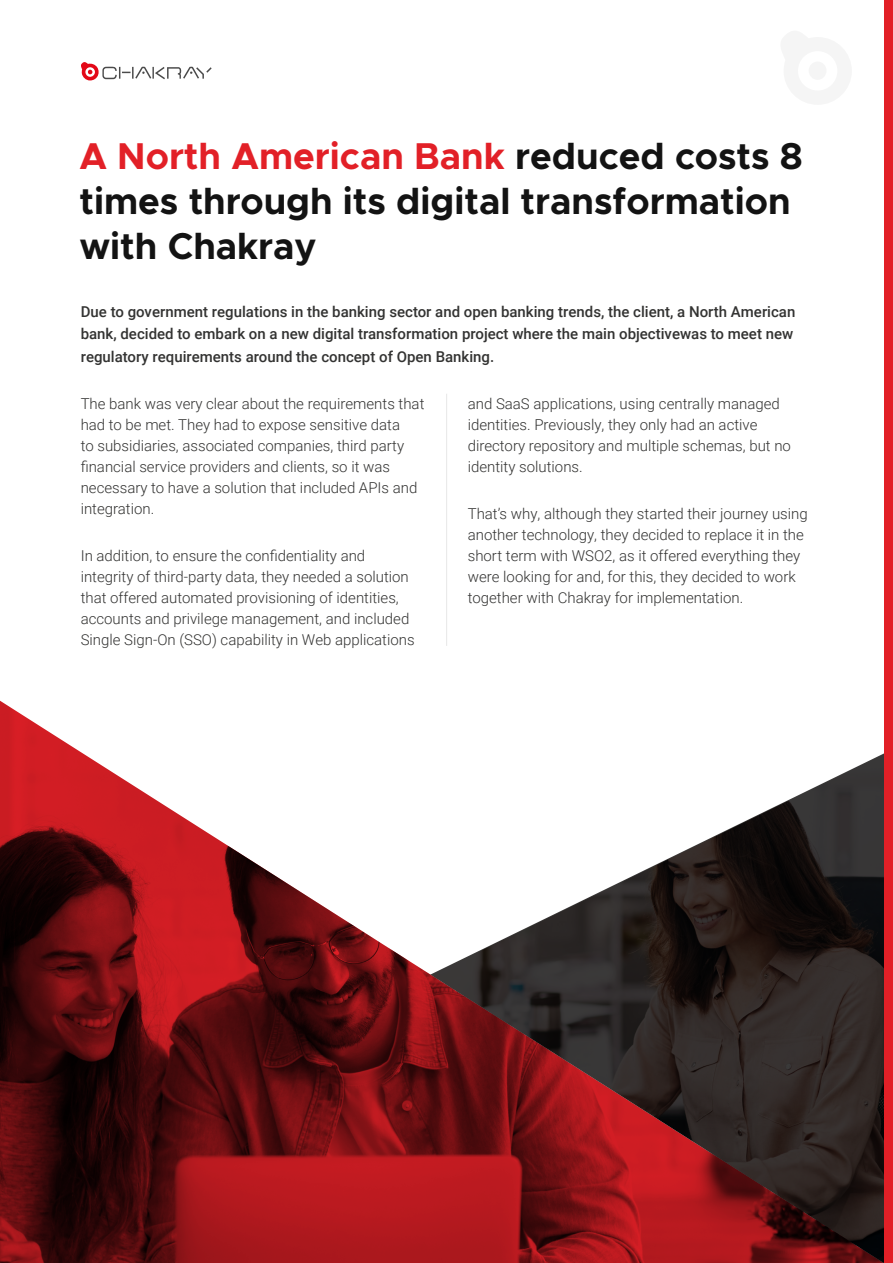
<style>
.page{position:relative;width:893px;height:1263px;background:#fff}
.page>*{position:absolute;margin:0;border:0;box-sizing:border-box;transform-origin:0 0}
.t1{font:700 37.5px/45px "Metropolis";color:#131313}
.t2{font:300 15px/21px "Roboto";color:#333332}
.t3{font:500 15px/22.5px "Roboto";color:#333332}
.s1{color:#e22027}
</style>
<div class="page">
<svg style="left:81px;top:62px;width:131px;height:18px"></svg>
<svg style="left:0;top:700px;width:884px;height:563px"></svg>
<hr style="left:446px;top:394px;width:1px;height:252px;background:#e7e7e7">
<div style="left:884px;top:0;width:9px;height:1263px;background:#e22027"></div>
<h1 class="t1" style="left:79px;top:133px;width:725px"><span class="s1">A North American Bank</span> reduced costs 8 times through its digital transformation with Chakray</h1>
<p class="t3" style="left:81px;top:300px;width:716px">Due to government regulations in the banking sector and open banking trends, the client, a North American bank, decided to embark on a new digital transformation project where the main objectivewas to meet new regulatory requirements around the concept of Open Banking.</p>
<p class="t2" style="left:81px;top:393px;width:345px">The bank was very clear about the requirements that had to be met. They had to expose sensitive data<br>to subsidiaries, associated companies, third party financial service providers and clients, so it was necessary to have a solution that included APIs and integration.</p>
<p class="t2" style="left:81px;top:545px;width:335px">In addition, to ensure the confidentiality and integrity of third-party data, they needed a solution that offered automated provisioning of identities, accounts and privilege management, and included Single Sign-On (SSO) capability in Web applications</p>
<p class="t2" style="left:468px;top:393px;width:325px">and SaaS applications, using centrally managed identities. Previously, they only had an active directory repository and multiple schemas, but no identity solutions.</p>
<p class="t2" style="left:468px;top:503px;width:342px">That’s why, although they started their journey using another technology, they decided to replace it in the short term with WSO2, as it offered everything they were looking for and, for this, they decided to work together with Chakray for implementation.</p>
</div>
